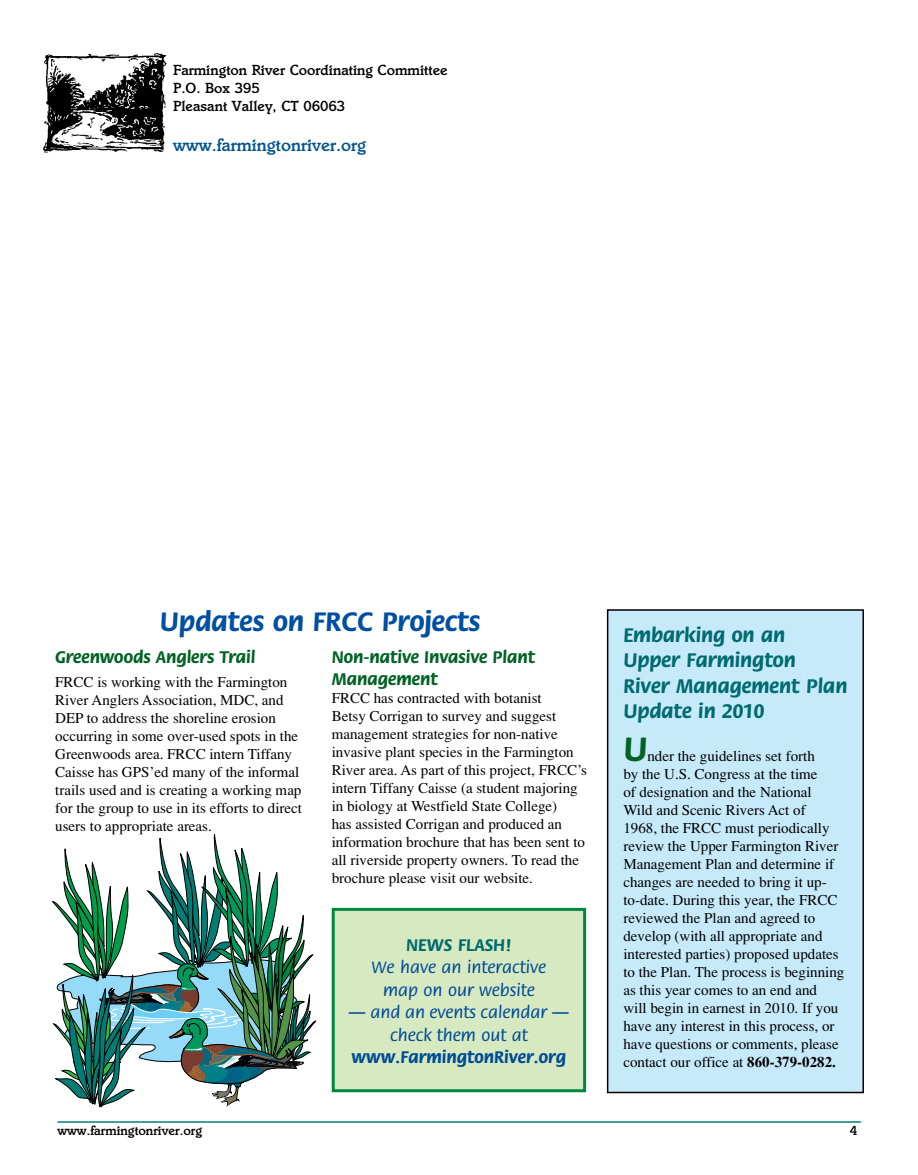
<style>
.page{position:relative;width:918px;height:1175px;background:#fff}
.page>*{position:absolute;margin:0;border:0;box-sizing:border-box;transform-origin:0 0}
.t1{font:700 36px "Flora";color:#006225}
.t2{font:700 28.5px "Flora";color:#004fa3}
.t3{font:700 21px/25.5px "Flora";color:#006b6e}
.t4{font:500 18px/22.5px "Flora";color:#004b96;text-align:center}
.t5{font:700 18px/21.6px "Flora";color:#006225}
.t6{font:500 18px "Italia";color:#00548e}
.t7{font:700 18px "Flora";color:#004b96}
.t8{font:700 18px "Flora";color:#006b6e}
.t9{font:15px/18px "Times";color:#000}
.t10{font:500 15px/18px "Italia";color:#000}
.t11{font:500 13.5px "Italia";color:#000}
.s1{font-weight:700}
</style>
<div class="page">
<hr style="left:57px;top:1121px;width:804px;height:1px;background:#00817a">
<img style="left:43px;top:53px;width:123px;height:100px">
<div style="left:608px;top:610px;width:255px;height:482px;background:#c7eafb"></div>
<div style="left:607px;top:609px;width:257px;height:484px;border:2px solid #000"></div>
<div style="left:333px;top:909px;width:252px;height:181px;background:#d6e9c1"></div>
<div style="left:332px;top:908px;width:254px;height:184px;border:3px solid #008641"></div>
<svg style="left:52px;top:834px;width:264px;height:273px"></svg>
<p class="t10" style="left:173px;top:61px;width:276px">Farmington River Coordinating Committee<br>P.O. Box 395<br>Pleasant Valley, CT 06063</p>
<p class="t6" style="left:173px;top:134px;width:195px">www.farmingtonriver.org</p>
<h2 class="t2" style="left:160px;top:606px;width:322px">Updates on FRCC Projects</h2>
<p class="t5" style="left:55px;top:647px;width:202px">Greenwoods Anglers Trail</p>
<p class="t9" style="left:55px;top:673px;width:248px">FRCC is working with the Farmington River Anglers Association, MDC, and DEP to address the shoreline erosion occurring in some over-used spots in the Greenwoods area. FRCC intern Tiffany Caisse has GPS’ed many of the informal trails used and is creating a working map for the group to use in its efforts to direct users to appropriate areas.</p>
<p class="t5" style="left:332px;top:647px;width:205px">Non-native Invasive Plant<br>Management</p>
<p class="t9" style="left:332px;top:689px;width:257px">FRCC has contracted with botanist<br>Betsy Corrigan to survey and suggest management strategies for non-native invasive plant species in the Farmington River area. As part of this project, FRCC’s intern Tiffany Caisse (a student majoring in biology at Westfield State College)<br>has assisted Corrigan and produced an information brochure that has been sent to all riverside property owners. To read the brochure please visit our website.</p>
<p class="t8" style="left:406px;top:935px;width:107px">NEWS FLASH!</p>
<p class="t4" style="left:372px;top:956px;width:176px">We have an interactive map on our website</p>
<p class="t4" style="left:348px;top:1001px;width:223px">— and an events calendar — check them out at</p>
<p class="t7" style="left:352px;top:1047px;width:216px">www.FarmingtonRiver.org</p>
<h3 class="t3" style="left:623px;top:622px;width:226px">Embarking on an<br>Upper Farmington<br>River Management Plan<br>Update in 2010</h3>
<h1 class="t1" style="left:623px;top:730px;width:26px">U</h1>
<p class="t9" style="left:623px;top:747px;width:222px;text-indent:24px">nder the guidelines set forth<br>by the U.S. Congress at the time<br>of designation and the National Wild and Scenic Rivers Act of<br>1968, the FRCC must periodically review the Upper Farmington River Management Plan and determine if changes are needed to bring it up&shy;to-date. During this year, the FRCC reviewed the Plan and agreed to develop (with all appropriate and interested parties) proposed updates to the Plan. The process is beginning as this year comes to an end and<br>will begin in earnest in 2010. If you have any interest in this process, or have questions or comments, please contact our office at <span class="s1">860-379-0282.</span></p>
<p class="t11" style="left:57px;top:1122px;width:146px">www.farmingtonriver.org</p>
<p class="t11" style="left:850px;top:1122px;width:9px">4</p>
</div>
